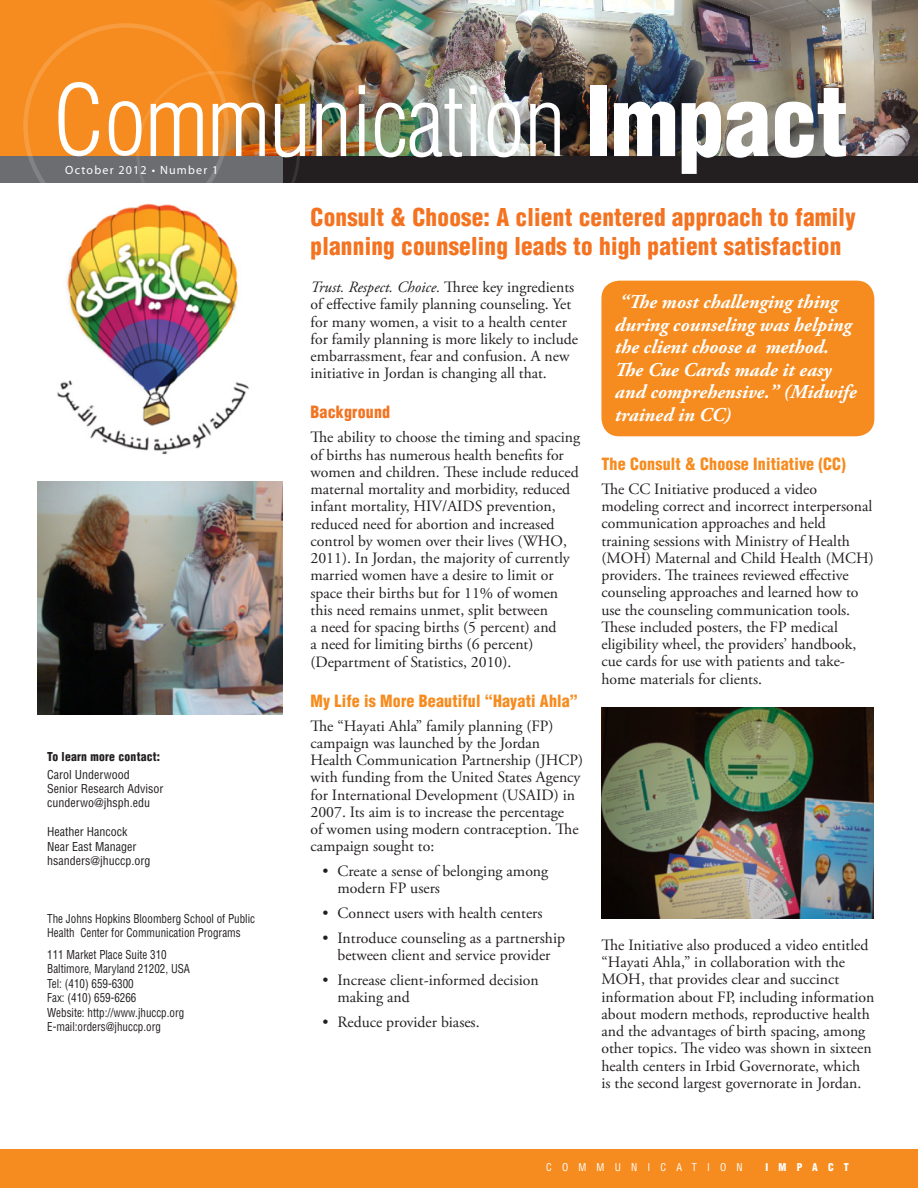
<style>
.page{position:relative;width:918px;height:1188px;background:#fff}
.page>*{position:absolute;margin:0;border:0;box-sizing:border-box;transform-origin:0 0}
.t1{font:300 condensed 94.5px "Helvetica";letter-spacing:-.01em;color:#fff}
.Paragraph_Style_1{font:900 condensed 24px/28.8px "Helvetica";letter-spacing:.01em;color:#f47321}
.t2{font:italic 700 19.5px/22.5px "Adobe Garamond Pro";color:#fff}
.Paragraph_Style_1-2{font:900 condensed 16.5px "Helvetica";letter-spacing:.01em;color:#f68c1f}
.Paragraph_Style_1-3{font:900 condensed 16.5px "Helvetica";letter-spacing:.01em;color:#f47321}
.Paragraph_Style_1-4{font:15.75px/17.2px "Adobe Garamond Pro";color:#231f20}
.bullets{font:15.75px/17.2px "Adobe Garamond Pro";color:#231f20}
.Paragraph_Style_1-5{font:condensed 12px/14.4px "Helvetica";color:#231f20;scale:.92 1}
.Paragraph_Style_1-6{font:condensed 12px "Helvetica";color:#231f20}
.Paragraph_Style_1-7{font:900 condensed 12px/17.4px "Helvetica";letter-spacing:.02em;color:#231f20}
.t3{font:12px "Myriad Pro";letter-spacing:.1em;color:#fff}
.Paragraph_Style_1-8{font:condensed 10.5px "Helvetica";letter-spacing:1em;color:#fff}
.Paragraph_Style_1-9{font:900 condensed 10.5px "Helvetica";letter-spacing:1em;color:#fff}
.s1{font-weight:900}
.s2{font-weight:400}
.s3{font-style:italic}
</style>
<div class="page">
<img style="left:19px;top:0;width:899px;height:157px">
<div style="left:0;top:1149px;width:918px;height:39px;background:#f68c1f"></div>
<div style="left:0;top:157px;width:918px;height:26px;background:#231f20"></div>
<div style="left:0;top:157px;width:282px;height:26px;background:#6c6d70"></div>
<div style="left:252px;top:47px;width:76px;height:76px;border:3px solid #fff;border-radius:50%"></div>
<img style="left:38px;top:482px;width:244px;height:233px">
<img style="left:57px;top:203px;width:192px;height:252px">
<div style="left:601px;top:281px;width:273px;height:155px;background:#f68c1f;border-radius:18px"></div>
<img style="left:601px;top:707px;width:273px;height:211px">
<p class="t1" style="left:52px;top:67px;width:797px">Communication <span class="s1">Impact</span></p>
<p class="t3" style="left:65px;top:163px;width:155px">October 2012 • Number 1</p>
<p class="Paragraph_Style_1-7" style="left:47px;top:748px;width:114px">To learn more contact:<br><span class="s2">Carol Underwood</span></p>
<p class="Paragraph_Style_1-6" style="left:47px;top:781px;width:118px">Senior Research Advisor</p>
<p class="Paragraph_Style_1-6" style="left:47px;top:796px;width:104px">cunderwo@jhsph.edu</p>
<p class="Paragraph_Style_1-6" style="left:47px;top:824px;width:82px">Heather Hancock</p>
<p class="Paragraph_Style_1-6" style="left:47px;top:839px;width:91px">Near East Manager</p>
<p class="Paragraph_Style_1-6" style="left:47px;top:853px;width:105px">hsanders@jhuccp.org</p>
<p class="Paragraph_Style_1-5" style="left:47px;top:911px;width:227px">The Johns Hopkins Bloomberg School of Public<br>Health Center for Communication Programs</p>
<p class="Paragraph_Style_1-5" style="left:47px;top:947px;width:131px">111 Market Place Suite 310</p>
<p class="Paragraph_Style_1-5" style="left:47px;top:962px;width:157px">Baltimore, Maryland 21202, USA</p>
<p class="Paragraph_Style_1-5" style="left:47px;top:976px;width:96px">Tel: (410) 659-6300</p>
<p class="Paragraph_Style_1-5" style="left:47px;top:990px;width:98px">Fax: (410) 659-6266</p>
<p class="Paragraph_Style_1-5" style="left:47px;top:1005px;width:150px">Website: http://www.jhuccp.org</p>
<p class="Paragraph_Style_1-5" style="left:47px;top:1019px;width:125px">E-mail:orders@jhuccp.org</p>
<p class="Paragraph_Style_1" style="left:310px;top:202px;width:547px">Consult &amp; Choose: A client centered approach to family planning counseling leads to high patient satisfaction</p>
<p class="Paragraph_Style_1-4" style="left:310px;top:279px;width:269px"><span class="s3">Trust. Respect. Choice.</span> Three key ingredients of effective family planning counseling. Yet for many women, a visit to a health center for family planning is more likely to include embarrassment, fear and confusion. A new initiative in Jordan is changing all that.</p>
<p class="Paragraph_Style_1-3" style="left:310px;top:402px;width:81px">Background</p>
<p class="Paragraph_Style_1-4" style="left:310px;top:429px;width:271px">The ability to choose the timing and spacing of births has numerous health benefits for women and children. These include reduced maternal mortality and morbidity, reduced infant mortality, HIV/AIDS prevention, reduced need for abortion and increased control by women over their lives (WHO, 2011). In Jordan, the majority of currently married women have a desire to limit or space their births but for 11% of women this need remains unmet, split between<br>a need for spacing births (5 percent) and<br>a need for limiting births (6 percent) (Department of Statistics, 2010).</p>
<p class="Paragraph_Style_1-2" style="left:310px;top:690px;width:269px">My Life is More Beautiful “Hayati Ahla”</p>
<p class="Paragraph_Style_1-4" style="left:310px;top:718px;width:274px">The “Hayati Ahla” family planning (FP) campaign was launched by the Jordan Health Communication Partnership (JHCP) with funding from the United States Agency for International Development (USAID) in 2007. Its aim is to increase the percentage<br>of women using modern contraception. The campaign sought to:</p>
<p class="bullets" style="left:338px;top:863px;width:212px;text-indent:-15px">• Create a sense of belonging among modern FP users</p>
<p class="bullets" style="left:322px;top:905px;width:222px">• Connect users with health centers</p>
<p class="bullets" style="left:322px;top:930px;width:244px;text-align:center">• Introduce counseling as a partnership between client and service provider</p>
<p class="bullets" style="left:338px;top:972px;width:203px;text-indent:-15px">• Increase client-informed decision making and</p>
<p class="bullets" style="left:322px;top:1014px;width:159px">• Reduce provider biases.</p>
<p class="t2" style="left:615px;top:291px;width:243px">“The most challenging thing during counseling was helping the client choose a method.<br>The Cue Cards made it easy and comprehensive.” (Midwife trained in CC)</p>
<p class="Paragraph_Style_1-2" style="left:601px;top:454px;width:246px">The Consult &amp; Choose Initiative (CC)</p>
<p class="Paragraph_Style_1-4" style="left:601px;top:481px;width:274px">The CC Initiative produced a video modeling correct and incorrect interpersonal communication approaches and held training sessions with Ministry of Health (MOH) Maternal and Child Health (MCH) providers. The trainees reviewed effective counseling approaches and learned how to use the counseling communication tools.<br>These included posters, the FP medical eligibility wheel, the providers’ handbook, cue cards for use with patients and take&shy;home materials for clients.</p>
<p class="Paragraph_Style_1-4" style="left:601px;top:937px;width:274px">The Initiative also produced a video entitled “Hayati Ahla,” in collaboration with the MOH, that provides clear and succinct information about FP, including information about modern methods, reproductive health and the advantages of birth spacing, among other topics. The video was shown in sixteen health centers in Irbid Governorate, which</p>
<p class="Paragraph_Style_1-4" style="left:601px;top:1075px;width:261px">is the second largest governorate in Jordan.</p>
<p class="Paragraph_Style_1-8" style="left:546px;top:1160px;width:198px">COMMUNICATION</p>
<p class="Paragraph_Style_1-9" style="left:766px;top:1160px;width:85px">IMPACT</p>
</div>
